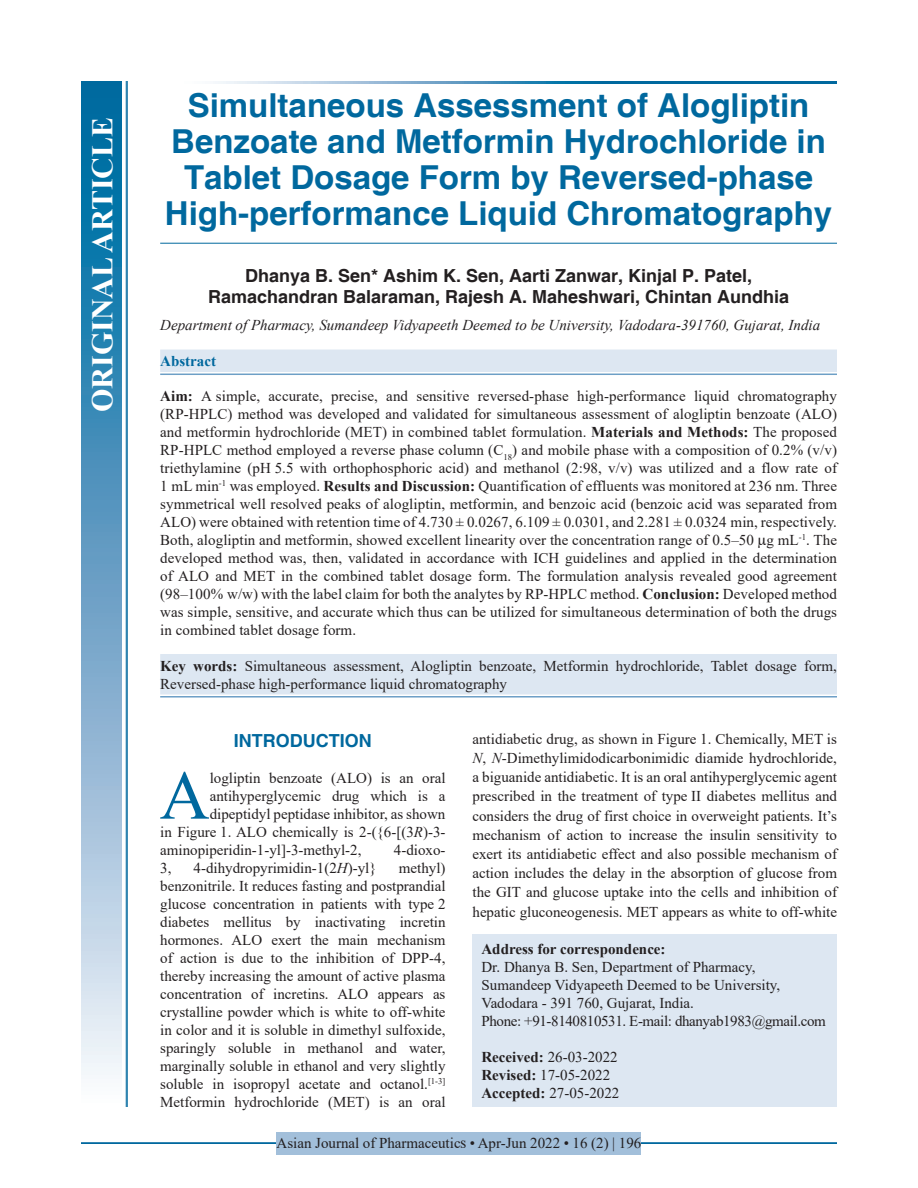
<style>
.page{position:relative;width:918px;height:1188px;background:#fff}
.page>*{position:absolute;margin:0;border:0;box-sizing:border-box;transform-origin:0 0}
.DROP_CAP_TX{font:69.3px "Times New Roman";color:#00689e}
.AT{font:700 33px/36px "Helvetica";color:#00689e;text-align:center}
.AH{font:700 30px "Times New Roman";color:#fff}
.AU{font:700 18px/21px "Helvetica";color:#231f20;text-align:center}
.t1{font:700 18px "Helvetica";color:#00689e}
.DROP_CAP_TX-2{font:15px/18px "Times New Roman";color:#231f20;text-align:justify}
.ABS{font:15px/18px "Times New Roman";letter-spacing:.005em;color:#231f20;text-align:justify}
.ADD{font:15px/18px "Times New Roman";color:#231f20}
.KWD_2_L{font:15px/18px "Times New Roman";color:#231f20}
.AFF{font:italic 15px "Times New Roman";color:#231f20}
.HIS{font:15px/18px "Times New Roman";color:#231f20}
.RF{font:15px "Times New Roman";color:#231f20}
.ABSH{font:700 15px "Times New Roman";color:#00689e}
.s1{font-weight:700}
.s2{font-style:italic}
</style>
<div class="page">
<hr style="left:81px;top:1142px;width:756px;height:2px;background:#00689e">
<div style="left:277px;top:1132px;width:364px;height:22px;background:#a2bfda"></div>
<hr style="left:160px;top:243px;width:677px;height:1px;background:#00689e">
<div style="left:160px;top:350px;width:677px;height:22px;background:#dde7f2"></div>
<hr style="left:160px;top:374px;width:677px;height:1px;background:#6d9fc6">
<div style="left:160px;top:654px;width:677px;height:41px;background:#dde7f2"></div>
<hr style="left:160px;top:696px;width:677px;height:2px;background:#6d9fc6">
<div style="left:472px;top:935px;width:365px;height:172px;background:#dde7f2"></div>
<svg style="left:215px;top:81px;width:622px;height:3px;background:#4d94bc"></svg>
<div style="left:81px;top:81px;width:41px;height:1026px;background:linear-gradient(to bottom,#005e9a,#f6f0f9)"></div>
<hr style="left:127px;top:81px;width:1px;height:1026px;background:#00689e">
<hr style="left:126px;top:81px;width:1px;height:1026px;background:#00689e">
<p class="AH" style="left:81px;top:412px;width:296px;rotate:-90deg">ORIGINAL ARTICLE</p>
<p class="AT" style="left:165px;top:89px;width:669px">Simultaneous Assessment of Alogliptin Benzoate and Metformin Hydrochloride in Tablet Dosage Form by Reversed-phase High-performance Liquid Chromatography</p>
<p class="AU" style="left:208px;top:266px;width:583px">Dhanya B. Sen* Ashim K. Sen, Aarti Zanwar, Kinjal P. Patel,<br>Ramachandran Balaraman, Rajesh A. Maheshwari, Chintan Aundhia</p>
<p class="AFF" style="left:160px;top:315px;width:662px">Department of Pharmacy, Sumandeep Vidyapeeth Deemed to be University, Vadodara-391760, Gujarat, India</p>
<p class="ABSH" style="left:160px;top:350px;width:57px">Abstract</p>
<p class="ABS" style="left:160px;top:386px;width:678px"><span class="s1">Aim:</span> A simple, accurate, precise, and sensitive reversed-phase high-performance liquid chromatography (RP-HPLC) method was developed and validated for simultaneous assessment of alogliptin benzoate (ALO) and metformin hydrochloride (MET) in combined tablet formulation. <span class="s1">Materials and Methods:</span> The proposed RP-HPLC method employed a reverse phase column (C<sub>18</sub>) and mobile phase with a composition of 0.2% (v/v) triethylamine (pH 5.5 with orthophosphoric acid) and methanol (2:98, v/v) was utilized and a flow rate of 1 mL min<sup>-1</sup> was employed. <span class="s1">Results and Discussion:</span> Quantification of effluents was monitored at 236 nm. Three symmetrical well resolved peaks of alogliptin, metformin, and benzoic acid (benzoic acid was separated from ALO) were obtained with retention time of 4.730 ± 0.0267, 6.109 ± 0.0301, and 2.281 ± 0.0324 min, respectively.<br>Both, alogliptin and metformin, showed excellent linearity over the concentration range of 0.5–50 g mL<sup>-1</sup>. The developed method was, then, validated in accordance with ICH guidelines and applied in the determination of ALO and MET in the combined tablet dosage form. The formulation analysis revealed good agreement (98–100% w/w) with the label claim for both the analytes by RP-HPLC method. <span class="s1">Conclusion:</span> Developed method was simple, sensitive, and accurate which thus can be utilized for simultaneous determination of both the drugs in combined tablet dosage form.</p>
<p class="KWD_2_L" style="left:160px;top:656px;width:678px"><span class="s1">Key words:</span> Simultaneous assessment, Alogliptin benzoate, Metformin hydrochloride, Tablet dosage form,<br>Reversed-phase high-performance liquid chromatography</p>
<h1 class="t1" style="left:234px;top:729px;width:139px">INTRODUCTION</h1>
<p class="DROP_CAP_TX" style="left:160px;top:747px;width:52px">A</p>
<p class="DROP_CAP_TX-2" style="left:210px;top:768px;width:237px">logliptin benzoate (ALO) is an oral</p>
<p class="DROP_CAP_TX-2" style="left:210px;top:786px;width:237px">antihyperglycemic drug which is a</p>
<p class="DROP_CAP_TX-2" style="left:210px;top:804px;width:237px">dipeptidyl peptidase inhibitor, as shown</p>
<p class="DROP_CAP_TX-2" style="left:160px;top:822px;width:287px">in Figure 1. ALO chemically is 2-({6-[(3<span class="s2">R</span>)-3-</p>
<p class="DROP_CAP_TX-2" style="left:160px;top:840px;width:203px">aminopiperidin-1-yl]-3-methyl-2,</p>
<p class="DROP_CAP_TX-2" style="left:394px;top:840px;width:53px">4-dioxo-</p>
<p class="DROP_CAP_TX-2" style="left:160px;top:858px;width:13px">3,</p>
<p class="DROP_CAP_TX-2" style="left:194px;top:858px;width:185px">4-dihydropyrimidin-1(2<span class="s2">H</span>)-yl}</p>
<p class="DROP_CAP_TX-2" style="left:160px;top:858px;width:287px;text-indent:239px">methyl) benzonitrile. It reduces fasting and postprandial glucose concentration in patients with type 2 diabetes mellitus by inactivating incretin hormones. ALO exert the main mechanism of action is due to the inhibition of DPP-4, thereby increasing the amount of active plasma concentration of incretins. ALO appears as crystalline powder which is white to off-white in color and it is soluble in dimethyl sulfoxide, sparingly soluble in methanol and water, marginally soluble in ethanol and very slightly soluble in isopropyl acetate and octanol.<sup>[1-3] </sup>Metformin hydrochloride (MET) is an oral</p>
<p class="DROP_CAP_TX-2" style="left:472px;top:729px;width:366px;line-height:19.2px">antidiabetic drug, as shown in Figure 1. Chemically, MET is <span class="s2">N</span>, <span class="s2">N</span>-Dimethylimidodicarbonimidic diamide hydrochloride, a biguanide antidiabetic. It is an oral antihyperglycemic agent prescribed in the treatment of type II diabetes mellitus and considers the drug of first choice in overweight patients. It’s mechanism of action to increase the insulin sensitivity to exert its antidiabetic effect and also possible mechanism of action includes the delay in the absorption of glucose from the GIT and glucose uptake into the cells and inhibition of hepatic gluconeogenesis. MET appears as white to off-white</p>
<p class="ADD" style="left:482px;top:940px;width:346px"><span class="s1">Address for correspondence:<br></span>Dr. Dhanya B. Sen, Department of Pharmacy, Sumandeep Vidyapeeth Deemed to be University, Vadodara - 391 760, Gujarat, India.<br>Phone: +91-8140810531. E-mail: dhanyab1983@gmail.com</p>
<p class="HIS" style="left:482px;top:1048px;width:139px"><span class="s1">Received:</span> 26-03-2022<br><span class="s1">Revised:</span> 17-05-2022<br><span class="s1">Accepted:</span> 27-05-2022</p>
<p class="RF" style="left:277px;top:1133px;width:366px">Asian Journal of Pharmaceutics • Apr-Jun 2022 • 16 (2) | 196</p>
</div>
